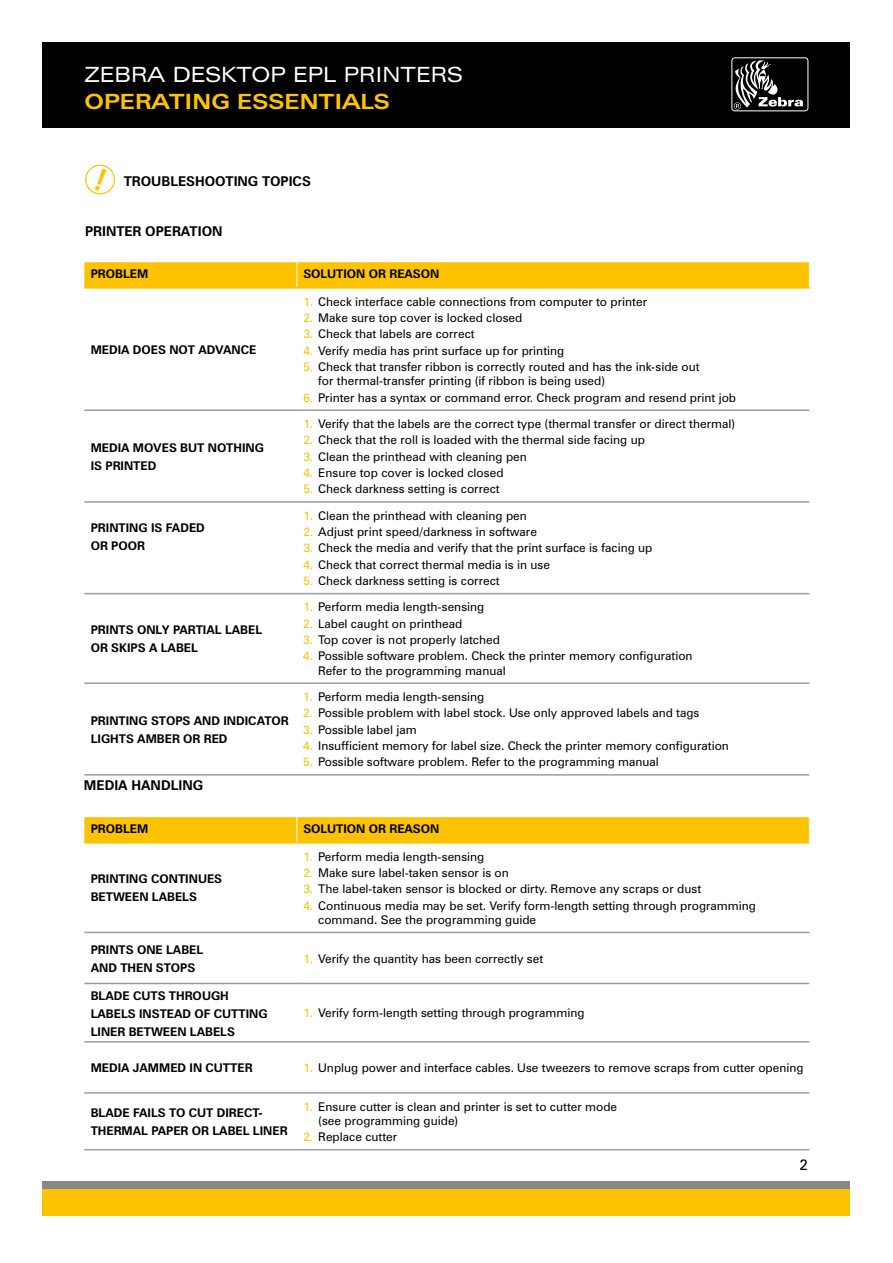
<style>
.page{position:relative;width:893px;height:1263px;background:#fff}
.page>*{position:absolute;margin:0;border:0;box-sizing:border-box;transform-origin:0 0}
.t1{font:expanded 21px "Zurich BT";letter-spacing:-.01em;color:#fff}
.t2{font:700 expanded 21px "Zurich BT";letter-spacing:-.01em;color:#fdc300}
.t3{font:15px "Zurich BT";color:#000}
.t4{font:700 13.5px "Zurich BT";color:#000}
.t5{font:12px/14.2px "Zurich BT";color:#000}
.t6{font:700 12px/18px "Zurich BT";color:#000}
.s1{color:#fdc300}
</style>
<div class="page">
<div style="left:43px;top:43px;width:807px;height:85px;background:#000"></div>
<div style="left:731px;top:57px;width:77px;height:54px;border:1px solid #fff;border-radius:3px"></div>
<svg style="left:732px;top:60px;width:71px;height:50px"></svg>
<div style="left:43px;top:1182px;width:807px;height:12px;background:#87888a"></div>
<div style="left:43px;top:1189px;width:807px;height:27px;background:#fdc300"></div>
<div style="left:84px;top:262px;width:726px;height:25px;background:#fdc300"></div>
<hr style="left:84px;top:287px;width:213px;height:2px;background:#fdc300">
<hr style="left:297px;top:287px;width:513px;height:2px;background:#fdc300">
<hr style="left:84px;top:409px;width:213px;height:2px;background:#9c9d9f">
<hr style="left:297px;top:409px;width:512px;height:2px;background:#9c9d9f">
<hr style="left:84px;top:501px;width:213px;height:2px;background:#9c9d9f">
<hr style="left:297px;top:501px;width:512px;height:2px;background:#9c9d9f">
<hr style="left:84px;top:593px;width:213px;height:1px;background:#9c9d9f">
<hr style="left:297px;top:593px;width:512px;height:1px;background:#9c9d9f">
<hr style="left:84px;top:682px;width:213px;height:2px;background:#9c9d9f">
<hr style="left:297px;top:682px;width:512px;height:2px;background:#9c9d9f">
<hr style="left:84px;top:774px;width:213px;height:2px;background:#9c9d9f">
<hr style="left:297px;top:774px;width:512px;height:2px;background:#9c9d9f">
<div style="left:84px;top:817px;width:726px;height:25px;background:#fdc300"></div>
<hr style="left:84px;top:842px;width:213px;height:2px;background:#fdc300">
<hr style="left:297px;top:842px;width:513px;height:2px;background:#fdc300">
<hr style="left:84px;top:932px;width:213px;height:1px;background:#9c9d9f">
<hr style="left:297px;top:932px;width:512px;height:1px;background:#9c9d9f">
<hr style="left:84px;top:983px;width:213px;height:1px;background:#9c9d9f">
<hr style="left:297px;top:983px;width:512px;height:1px;background:#9c9d9f">
<hr style="left:84px;top:1041px;width:213px;height:1px;background:#9c9d9f">
<hr style="left:297px;top:1041px;width:512px;height:1px;background:#9c9d9f">
<hr style="left:84px;top:1092px;width:213px;height:2px;background:#9c9d9f">
<hr style="left:297px;top:1092px;width:512px;height:2px;background:#9c9d9f">
<hr style="left:84px;top:1149px;width:213px;height:1px;background:#9c9d9f">
<hr style="left:297px;top:1149px;width:512px;height:1px;background:#9c9d9f">
<div style="left:85px;top:165px;width:30px;height:29px;border:1px solid #fdc300;border-radius:50%"></div>
<svg style="left:95px;top:169px;width:12px;height:22px"></svg>
<h1 class="t1" style="left:84px;top:62px;width:380px">ZEBRA DESKTOP EPL PR INTERS</h1>
<h1 class="t2" style="left:84px;top:89px;width:307px">OPERATING ESSENTIALS</h1>
<p class="t4" style="left:124px;top:173px;width:189px">TROU BLESHOOTING TOPICS</p>
<p class="t4" style="left:85px;top:223px;width:139px">PRINTER OPERATION</p>
<p class="t6" style="left:91px;top:265px;width:59px">PROBLEM</p>
<p class="t6" style="left:303px;top:265px;width:138px">SOLUTION OR REASON</p>
<p class="t6" style="left:91px;top:340px;width:167px">MEDIA DOES NOT ADVANCE</p>
<p class="t6" style="left:91px;top:438px;width:175px">MEDIA MOVES BUT NOTHING<br>IS PRINTED</p>
<p class="t6" style="left:91px;top:519px;width:116px">PRINTING IS FADED<br>OR POOR</p>
<p class="t6" style="left:91px;top:621px;width:170px">PRINTS ONLY PARTIAL LABEL<br>OR SKIPS A LABEL</p>
<p class="t6" style="left:91px;top:711px;width:199px">PRINTING STOPS AND INDICATOR<br>LIGHTS AMBER OR RED</p>
<p class="t4" style="left:84px;top:777px;width:121px">MEDIA HANDLING</p>
<p class="t5" style="left:303px;top:294px;width:345px"><span class="s1">1.</span> Check interface cable connections from computer to printer</p>
<p class="t5" style="left:303px;top:310px;width:221px"><span class="s1">2.</span> Make sure top cover is locked closed</p>
<p class="t5" style="left:303px;top:327px;width:173px"><span class="s1">3.</span> Check that labels are correct</p>
<p class="t5" style="left:303px;top:343px;width:263px"><span class="s1">4.</span> Verify media has print surface up for printing</p>
<p class="t5" style="left:318px;top:360px;width:383px;text-indent:-15px"><span class="s1">5.</span> Check that transfer ribbon is correctly routed and has the ink-side out for thermal-transfer printing (if ribbon is being used)</p>
<p class="t5" style="left:303px;top:390px;width:434px"><span class="s1">6.</span> Printer has a syntax or command error. Check program and resend print job</p>
<p class="t5" style="left:303px;top:416px;width:433px"><span class="s1">1.</span> Verify that the labels are the correct type (thermal transfer or direct thermal)</p>
<p class="t5" style="left:303px;top:433px;width:343px"><span class="s1">2.</span> Check that the roll is loaded with the thermal side facing up</p>
<p class="t5" style="left:303px;top:449px;width:225px"><span class="s1">3.</span> Clean the printhead with cleaning pen</p>
<p class="t5" style="left:303px;top:466px;width:202px"><span class="s1">4.</span> Ensure top cover is locked closed</p>
<p class="t5" style="left:303px;top:482px;width:198px"><span class="s1">5.</span> Check darkness setting is correct</p>
<p class="t5" style="left:303px;top:508px;width:225px"><span class="s1">1.</span> Clean the printhead with cleaning pen</p>
<p class="t5" style="left:303px;top:524px;width:235px"><span class="s1">2.</span> Adjust print speed/darkness in software</p>
<p class="t5" style="left:303px;top:541px;width:351px"><span class="s1">3.</span> Check the media and verify that the print surface is facing up</p>
<p class="t5" style="left:303px;top:557px;width:248px"><span class="s1">4.</span> Check that correct thermal media is in use</p>
<p class="t5" style="left:303px;top:574px;width:198px"><span class="s1">5.</span> Check darkness setting is correct</p>
<p class="t5" style="left:303px;top:600px;width:183px"><span class="s1">1.</span> Perform media length-sensing</p>
<p class="t5" style="left:303px;top:616px;width:160px"><span class="s1">2.</span> Label caught on printhead</p>
<p class="t5" style="left:303px;top:633px;width:198px"><span class="s1">3.</span> Top cover is not properly latched</p>
<p class="t5" style="left:318px;top:649px;width:376px;text-indent:-15px"><span class="s1">4.</span> Possible software problem. Check the printer memory configuration<br>Refer to the programming manual</p>
<p class="t5" style="left:303px;top:689px;width:183px"><span class="s1">1.</span> Perform media length-sensing</p>
<p class="t5" style="left:303px;top:706px;width:398px"><span class="s1">2.</span> Possible problem with label stock. Use only approved labels and tags</p>
<p class="t5" style="left:303px;top:722px;width:115px"><span class="s1">3.</span> Possible label jam</p>
<p class="t5" style="left:303px;top:738px;width:427px"><span class="s1">4.</span> Insufficient memory for label size. Check the printer memory configuration</p>
<p class="t5" style="left:303px;top:755px;width:357px"><span class="s1">5.</span> Possible software problem. Refer to the programming manual</p>
<p class="t6" style="left:91px;top:820px;width:59px">PROBLEM</p>
<p class="t6" style="left:303px;top:820px;width:138px">SOLUTION OR REASON</p>
<p class="t6" style="left:91px;top:870px;width:133px">PRINTING CONTINU ES<br>BETWEEN LABELS</p>
<p class="t5" style="left:303px;top:849px;width:183px"><span class="s1">1.</span> Perform media length-sensing</p>
<p class="t5" style="left:303px;top:865px;width:207px"><span class="s1">2.</span> Make sure label-taken sensor is on</p>
<p class="t5" style="left:303px;top:882px;width:399px"><span class="s1">3.</span> The label-taken sensor is blocked or dirty. Remove any scraps or dust</p>
<p class="t5" style="left:318px;top:898px;width:439px;text-indent:-15px"><span class="s1">4.</span> Continuous media may be set. Verify form-length setting through programming command. See the programming guide</p>
<p class="t6" style="left:91px;top:940px;width:111px">PRINTS ONE LABEL<br>AND THEN STOPS</p>
<p class="t5" style="left:303px;top:951px;width:241px"><span class="s1">1.</span> Verify the quantity has been correctly set</p>
<p class="t6" style="left:91px;top:986px;width:178px">BLADE CUTS THROUGH<br>LABELS INSTEAD OF CUTTING<br>LINER BETWEEN LABELS</p>
<p class="t5" style="left:303px;top:1006px;width:283px"><span class="s1">1.</span> Verify form-length setting through programming</p>
<p class="t6" style="left:91px;top:1059px;width:163px">MEDIA JAMMED IN CUTTER</p>
<p class="t5" style="left:303px;top:1060px;width:502px"><span class="s1">1.</span> Unplug power and interface cables. Use tweezers to remove scraps from cutter opening</p>
<p class="t6" style="left:91px;top:1104px;width:198px">BLADE FAILS TO CUT DIRECT-<br>THERMAL PAPER OR LABEL LINER</p>
<p class="t5" style="left:318px;top:1099px;width:300px;text-indent:-15px"><span class="s1">1.</span> Ensure cutter is clean and printer is set to cutter mode (see programming guide)</p>
<p class="t5" style="left:303px;top:1130px;width:95px"><span class="s1">2.</span> Replace cutter</p>
<p class="t3" style="left:800px;top:1156px;width:10px">2</p>
</div>
